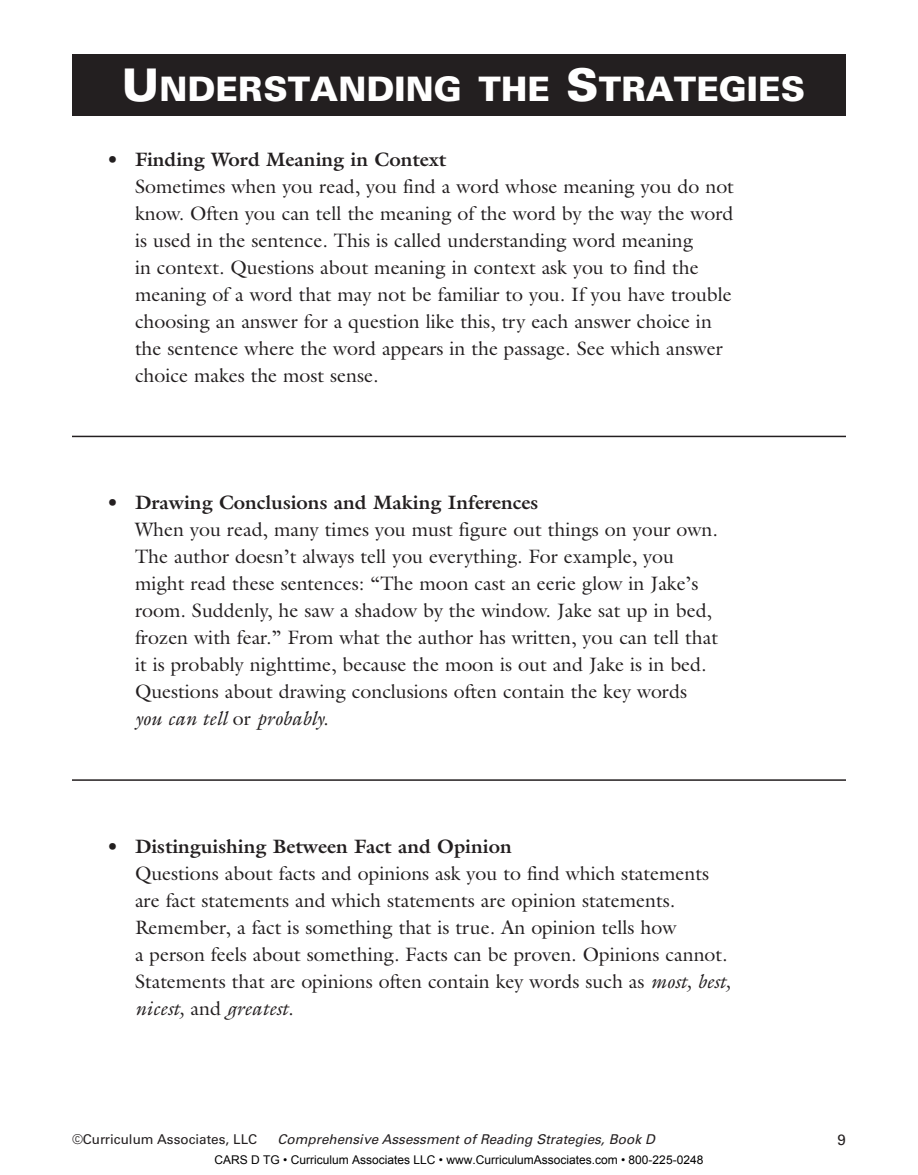
<style>
.page{position:relative;width:918px;height:1175px;background:#fff}
.page>*{position:absolute;margin:0;border:0;box-sizing:border-box;transform-origin:0 0}
.t1{font:900 33.75px "Univers LT Std";color:#fff}
.Understanding_par{font:19.5px/27px "Galliard Std";color:#231f20}
.Understanding_bullet{font:700 19.5px "Galliard Std";color:#231f20}
.t2{font:15px "Univers LT Std";color:#231f20}
.t3{font:italic 13.5px "Univers LT Std";color:#231f20}
.t4{font:13.5px "Univers LT Std";color:#231f20}
.t5{font:12px "Arial";color:#000}
.s1{font-size:45px}
.s2{font-style:italic}
</style>
<div class="page">
<hr style="left:72px;top:436px;width:774px;height:1px;background:#231f20">
<hr style="left:72px;top:779px;width:774px;height:2px;background:#231f20">
<div style="left:72px;top:54px;width:774px;height:62px;background:#231f20"></div>
<p class="t1" style="left:122px;top:68px;width:685px"><span class="s1">U</span>NDERSTANDING THE <span class="s1">S</span>TRATEGIES</p>
<p class="Understanding_bullet" style="left:108px;top:146px;width:340px">• Finding Word Meaning in Context</p>
<p class="Understanding_par" style="left:135px;top:172px;width:600px">Sometimes when you read, you find a word whose meaning you do not know. Often you can tell the meaning of the word by the way the word is used in the sentence. This is called understanding word meaning<br>in context. Questions about meaning in context ask you to find the meaning of a word that may not be familiar to you. If you have trouble choosing an answer for a question like this, try each answer choice in the sentence where the word appears in the passage. See which answer choice makes the most sense.</p>
<p class="Understanding_bullet" style="left:108px;top:490px;width:432px">• Drawing Conclusions and Making Inferences</p>
<p class="Understanding_par" style="left:135px;top:516px;width:584px">When you read, many times you must figure out things on your own.<br>The author doesn’t always tell you everything. For example, you might read these sentences: “The moon cast an eerie glow in Jake’s room. Suddenly, he saw a shadow by the window. Jake sat up in bed, frozen with fear.” From what the author has written, you can tell that it is probably nighttime, because the moon is out and Jake is in bed.<br>Questions about drawing conclusions often contain the key words <span class="s2">you can tell</span> or <span class="s2">probably.</span></p>
<p class="Understanding_bullet" style="left:108px;top:833px;width:405px">• Distinguishing Between Fact and Opinion</p>
<p class="Understanding_par" style="left:135px;top:859px;width:597px">Questions about facts and opinions ask you to find which statements are fact statements and which statements are opinion statements.<br>Remember, a fact is something that is true. An opinion tells how<br>a person feels about something. Facts can be proven. Opinions cannot.<br>Statements that are opinions often contain key words such as <span class="s2">most, best, nicest,</span> and <span class="s2">greatest.</span></p>
<p class="t4" style="left:72px;top:1131px;width:187px">©Curriculum Associates, LLC</p>
<p class="t3" style="left:278px;top:1131px;width:379px">Comprehensive Assessment of Reading Strategies, Book D</p>
<p class="t5" style="left:215px;top:1152px;width:490px">CARS D TG • Curriculum Associates LLC • www.CurriculumAssociates.com • 800-225-0248</p>
<p class="t2" style="left:838px;top:1131px;width:10px">9</p>
</div>
